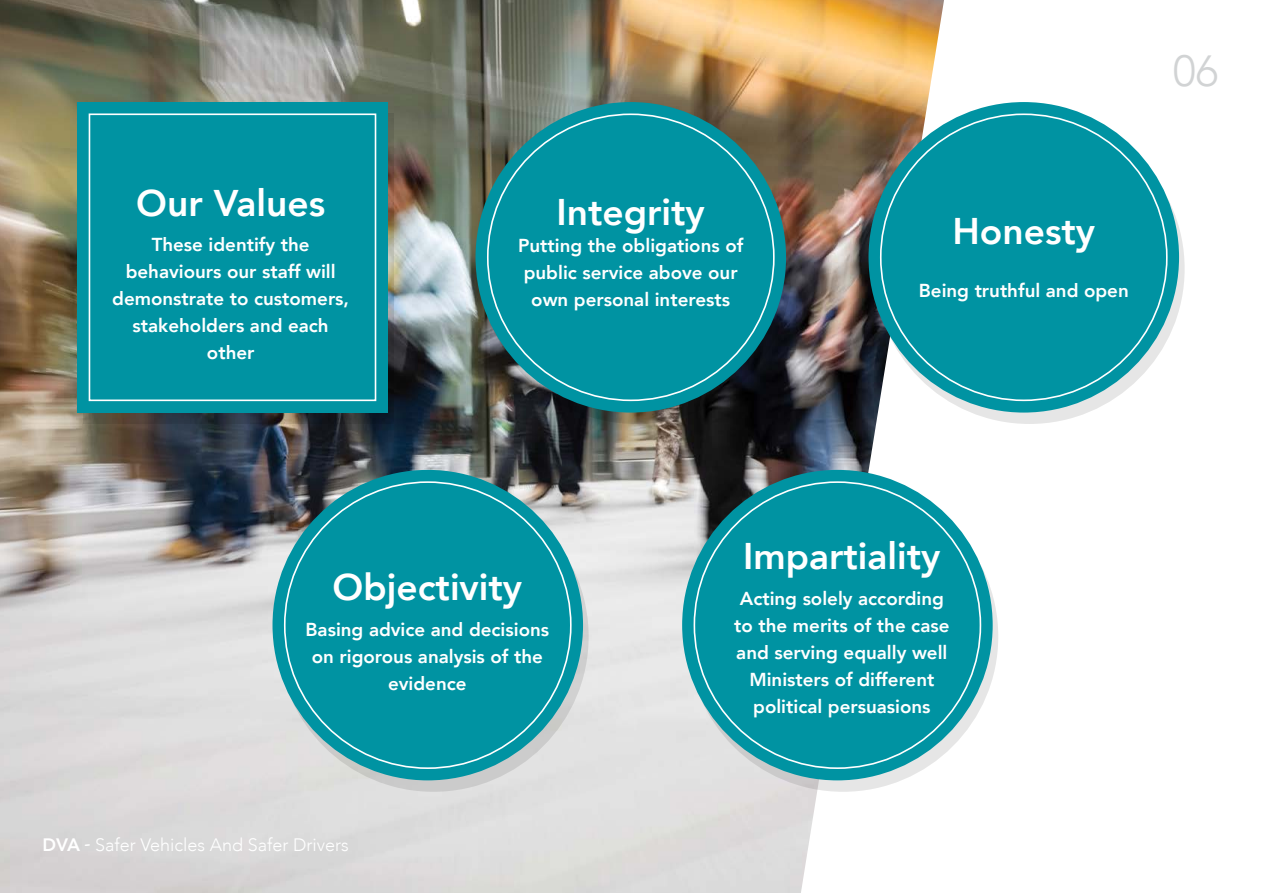
<style>
.page{position:relative;width:1263px;height:893px;background:#fff}
.page>*{position:absolute;margin:0;border:0;box-sizing:border-box;transform-origin:0 0}
.t1{font:300 43.5px "Avenir";color:#d1d3d4}
.t2{font:800 37.05px "Avenir";color:#fff}
.t3{font:800 18.75px/27px "Avenir";color:#fff;text-align:center}
.t4{font:300 18px "Avenir";color:#fff}
.s1{font-weight:800}
.s2{font-family:"Adobe Garamond Pro";font-weight:700}
</style>
<div class="page">
<img style="left:0;top:0;width:944px;height:893px">
<svg style="left:83px;top:113px;width:310px;height:311px;background:#474341"></svg>
<div style="left:77px;top:102px;width:311px;height:311px;background:#0093a2"></div>
<div style="left:89px;top:113px;width:287px;height:288px;border:2px solid #fff"></div>
<svg style="left:481px;top:113px;width:311px;height:311px;background:#333233"></svg>
<div style="left:475px;top:102px;width:311px;height:311px;background:#0093a2;border-radius:50%"></div>
<div style="left:874px;top:113px;width:311px;height:311px;background:#e6e6e6;border-radius:50%"></div>
<div style="left:868px;top:102px;width:311px;height:311px;background:#0093a2;border-radius:50%"></div>
<svg style="left:278px;top:481px;width:311px;height:311px;background:#c6caca"></svg>
<div style="left:272px;top:470px;width:311px;height:310px;background:#0093a2;border-radius:50%"></div>
<svg style="left:688px;top:481px;width:310px;height:311px;background:#dbdede"></svg>
<div style="left:682px;top:470px;width:311px;height:310px;background:#0093a2;border-radius:50%"></div>
<p class="t2" style="left:136px;top:174px;width:190px">Our Values</p>
<p class="t3" style="left:112px;top:231px;width:238px">These identify the behaviours our staff will demonstrate to customers, stakeholders and each other</p>
<p class="t2" style="left:556px;top:184px;width:150px">Integrity</p>
<p class="t3" style="left:518px;top:232px;width:227px">Putting the obligations of public service above our own personal interests</p>
<p class="t1" style="left:1173px;top:45px;width:47px">06</p>
<p class="t2" style="left:952px;top:203px;width:144px">Honesty</p>
<p class="t3" style="left:919px;top:277px;width:212px">Being truthful and open</p>
<p class="t2" style="left:332px;top:558px;width:191px">Objectivity</p>
<p class="t3" style="left:305px;top:616px;width:245px">Basing advice and decisions on rigorous analysis of the evidence</p>
<p class="t4" style="left:43px;top:834px;width:308px"><span class="s1">DVA</span> <span class="s2">-</span> Safer Vehicles And Safer Drivers</p>
<p class="t2" style="left:743px;top:528px;width:199px">Impartiality</p>
<p class="t3" style="left:734px;top:585px;width:217px">Acting solely according to the merits of the case and serving equally well<br>Ministers of different political persuasions</p>
</div>
